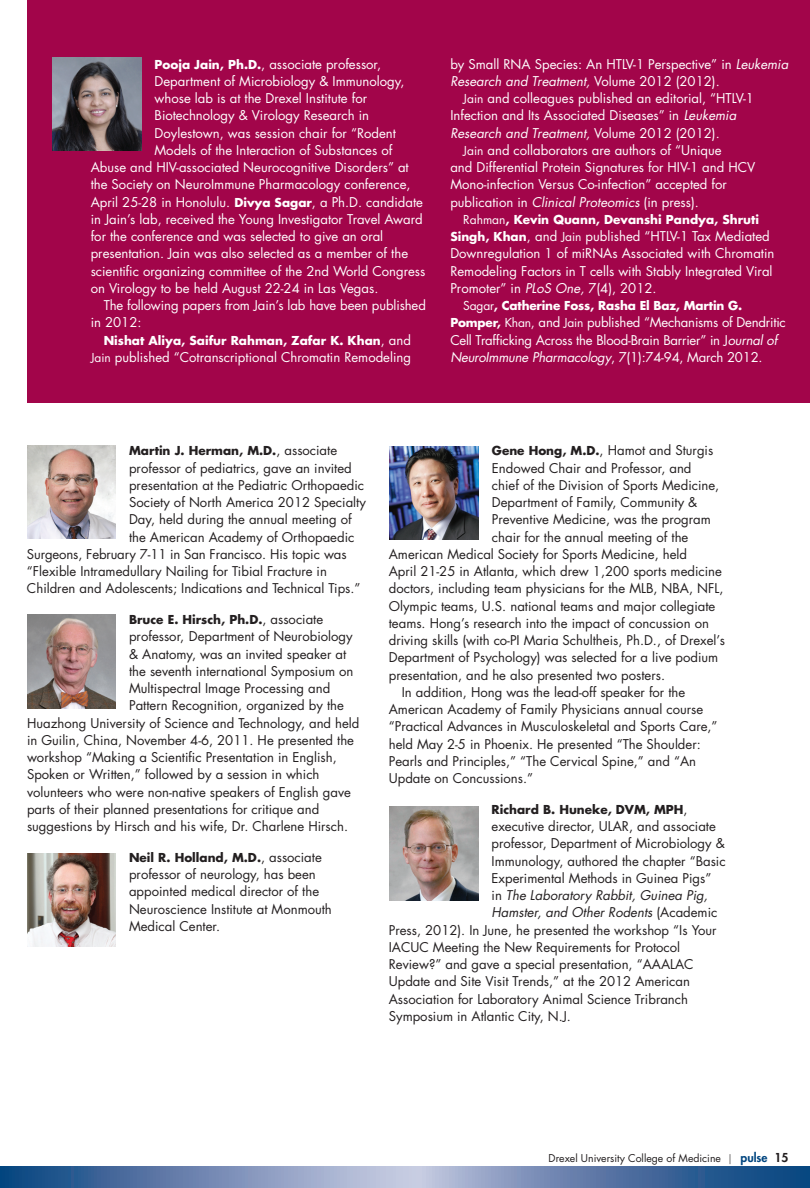
<style>
.page{position:relative;width:810px;height:1188px;background:#fff}
.page>*{position:absolute;margin:0;border:0;box-sizing:border-box;transform-origin:0 0}
.t1{font:13.2px/17.2px "Futura";color:#231f20}
.t2{font:13.2px/17.2px "Futura";color:#fff}
.t3{font:italic 13.2px "Futura";color:#fff}
.t4{font:italic 13.2px "Futura";color:#231f20}
.t5{font:700 12px "Futura";color:#fff}
.t6{font:700 12px "Futura";color:#231f20}
.t7{font:10.5px "Futura";color:#231f20}
.s1{font-weight:700;font-size:12px}
.s2{font-weight:400;font-size:13.2px}
.s3{font-size:12px}
.s4{font-style:italic}
.s5{font-style:normal}
.s6{font-weight:400}
.s7{font-family:"Miller Text"}
.s8{font-weight:800;font-size:12px;color:#01457f}
.s9{font-weight:800;font-size:12px}
</style>
<div class="page">
<svg style="left:0;top:1166px;width:810px;height:22px;background:#6481ad"></svg>
<img style="left:27px;top:445px;width:89px;height:94px">
<img style="left:27px;top:853px;width:89px;height:94px">
<img style="left:390px;top:446px;width:88px;height:94px">
<img style="left:390px;top:807px;width:88px;height:93px">
<img style="left:27px;top:615px;width:89px;height:93px">
<div style="left:27px;top:0;width:783px;height:403px;background:#a2054a"></div>
<img style="left:52px;top:57px;width:89px;height:94px">
<p class="t2" style="left:155px;top:55px;width:228px"><span class="s1">Pooja Jain, Ph.D.</span>, associate professor,</p>
<p class="t2" style="left:155px;top:73px;width:251px">Department of Microbiology &amp; Immunology,</p>
<p class="t2" style="left:155px;top:90px;width:214px">whose lab is at the Drexel Institute for</p>
<p class="t2" style="left:155px;top:107px;width:216px">Biotechnology &amp; Virology Research in</p>
<p class="t2" style="left:155px;top:124px;width:243px">Doylestown, was session chair for “Rodent</p>
<p class="t2" style="left:155px;top:142px;width:239px">Models of the Interaction of Substances of</p>
<p class="t2" style="left:91px;top:159px;width:320px">Abuse and HIV-associated Neurocognitive Disorders” at</p>
<p class="t2" style="left:91px;top:176px;width:321px">the Society on NeuroImmune Pharmacology conference,</p>
<p class="t2" style="left:91px;top:193px;width:334px">April 25-28 in Honolulu. <span class="s1">Divya Sagar</span>, a Ph.D. candidate</p>
<p class="t2" style="left:91px;top:211px;width:334px">in Jain’s lab, received the Young Investigator Travel Award</p>
<p class="t2" style="left:91px;top:228px;width:294px">for the conference and was selected to give an oral</p>
<p class="t2" style="left:91px;top:245px;width:319px">presentation. Jain was also selected as a member of the</p>
<p class="t2" style="left:91px;top:262px;width:336px">scientific organizing committee of the 2nd World Congress</p>
<p class="t2" style="left:91px;top:280px;width:289px">on Virology to be held August 22-24 in Las Vegas.</p>
<p class="t2" style="left:104px;top:297px;width:324px">The following papers from Jain’s lab have been published</p>
<p class="t2" style="left:91px;top:314px;width:52px">in 2012:</p>
<p class="t5" style="left:104px;top:332px;width:309px">Nishat Aliya, Saifur Rahman, Zafar K. Khan<span class="s2">, and</span></p>
<p class="t2" style="left:91px;top:349px;width:322px"><span class="s3">Jain</span> published “Cotranscriptional Chromatin Remodeling</p>
<p class="t2" style="left:450px;top:55px;width:339px">by Small RNA Species: An HTLV-1 Perspective” in <span class="s4">Leukemia</span></p>
<p class="t3" style="left:450px;top:73px;width:271px">Research and Treatment, <span class="s5">Volume 2012 (2012).</span></p>
<p class="t2" style="left:463px;top:90px;width:292px"><span class="s3">Jain</span> and colleagues published an editorial, “HTLV-1</p>
<p class="t2" style="left:450px;top:107px;width:287px">Infection and Its Associated Diseases” in <span class="s4">Leukemia</span></p>
<p class="t3" style="left:450px;top:124px;width:271px">Research and Treatment, <span class="s5">Volume 2012 (2012).</span></p>
<p class="t2" style="left:463px;top:142px;width:260px"><span class="s3">Jain</span> and collaborators are authors of “Unique</p>
<p class="t2" style="left:450px;top:159px;width:307px">and Differential Protein Signatures for HIV-1 and HCV</p>
<p class="t2" style="left:450px;top:176px;width:278px">Mono-infection Versus Co-infection” accepted for</p>
<p class="t2" style="left:450px;top:193px;width:250px">publication in <span class="s4">Clinical Proteomics</span> (in press).</p>
<p class="t5" style="left:463px;top:211px;width:297px"><span class="s6">Rahman</span>, Kevin Quann, Devanshi Pandya, Shruti</p>
<p class="t2" style="left:450px;top:228px;width:326px"><span class="s1">Singh, Khan</span>, and <span class="s3">Jain</span> published “HTLV-1 Tax Mediated Downregulation 1 of miRNAs Associated with Chromatin Remodeling Factors in T cells with Stably Integrated Viral Promoter” in <span class="s4">PLoS One,</span> 7(4), 2012.</p>
<p class="t5" style="left:463px;top:297px;width:280px"><span class="s6">Sagar</span>, Catherine Foss, Rasha El Baz, Martin G.</p>
<p class="t2" style="left:450px;top:314px;width:337px"><span class="s1">Pomper,</span> <span class="s3">Khan</span>, and <span class="s3">Jain</span> published “Mechanisms of Dendritic<br>Cell Trafficking Across the Blood-Brain Barrier” in J<span class="s4">ournal of<br>NeuroImmune Pharmacology</span>, 7(1):74-94, March 2012.</p>
<p class="t6" style="left:129px;top:443px;width:210px">Martin J. Herman, M.D.<span class="s2">, associate</span></p>
<p class="t1" style="left:129px;top:459px;width:224px">professor of pediatrics, gave an invited</p>
<p class="t1" style="left:129px;top:477px;width:237px">presentation at the Pediatric Orthopaedic</p>
<p class="t1" style="left:129px;top:494px;width:238px">Society of North America 2012 Specialty</p>
<p class="t1" style="left:129px;top:511px;width:224px">Day, held during the annual meeting of</p>
<p class="t1" style="left:129px;top:528px;width:227px">the American Academy of Orthopaedic</p>
<p class="t1" style="left:27px;top:546px;width:321px">Surgeons, February 7-11 in San Francisco. His topic was</p>
<p class="t1" style="left:27px;top:563px;width:302px">“Flexible Intramedullary Nailing for Tibial Fracture in</p>
<p class="t1" style="left:27px;top:580px;width:335px">Children and Adolescents; Indications and Technical Tips.”</p>
<p class="t6" style="left:129px;top:611px;width:196px">Bruce E. Hirsch, Ph.D.<span class="s2">, associate</span></p>
<p class="t1" style="left:129px;top:628px;width:225px">professor, Department of Neurobiology</p>
<p class="t1" style="left:129px;top:645px;width:219px">&amp; Anatomy, was an invited speaker at</p>
<p class="t1" style="left:129px;top:663px;width:226px">the seventh international Symposium on</p>
<p class="t1" style="left:129px;top:680px;width:203px">Multispectral Image Processing and</p>
<p class="t1" style="left:129px;top:697px;width:216px">Pattern Recognition, organized by the</p>
<p class="t1" style="left:27px;top:714px;width:334px">Huazhong University of Science and Technology, and held</p>
<p class="t1" style="left:27px;top:732px;width:329px">in Guilin, China, November 4-6, 2011. He presented the</p>
<p class="t1" style="left:27px;top:749px;width:311px">workshop “Making a Scientific Presentation in English,</p>
<p class="t1" style="left:27px;top:766px;width:294px">Spoken or Written,” followed by a session in which</p>
<p class="t1" style="left:27px;top:783px;width:326px">volunteers who were non-native speakers of English gave</p>
<p class="t1" style="left:27px;top:800px;width:294px">parts of their planned presentations for critique and</p>
<p class="t1" style="left:27px;top:818px;width:323px">suggestions by Hirsch and his wife, Dr. Charlene Hirsch.</p>
<p class="t6" style="left:129px;top:849px;width:194px">Neil R. Holland, M.D.<span class="s2">, associate</span></p>
<p class="t1" style="left:129px;top:866px;width:204px">professor of neurology, has been appointed medical director of the<br>Neuroscience Institute at Monmouth<br>Medical Center.</p>
<p class="t1" style="left:492px;top:442px;width:223px"><span class="s1">Gene Hong, M.D.</span>, Hamot and Sturgis</p>
<p class="t1" style="left:492px;top:459px;width:201px">Endowed Chair and Professor, and</p>
<p class="t1" style="left:492px;top:477px;width:229px">chief of the Division of Sports Medicine,</p>
<p class="t1" style="left:492px;top:494px;width:207px">Department of Family, Community &amp;</p>
<p class="t1" style="left:492px;top:511px;width:221px">Preventive Medicine, was the program</p>
<p class="t1" style="left:492px;top:528px;width:198px">chair for the annual meeting of the</p>
<p class="t1" style="left:389px;top:546px;width:300px">American Medical Society for Sports Medicine, held</p>
<p class="t1" style="left:389px;top:563px;width:335px">April 21-25 in Atlanta, which drew 1,200 sports medicine</p>
<p class="t1" style="left:389px;top:580px;width:336px">doctors, including team physicians for the MLB, NBA, NFL,</p>
<p class="t1" style="left:389px;top:597px;width:328px">Olympic teams, U.S. national teams and major collegiate</p>
<p class="t1" style="left:389px;top:614px;width:322px">teams. Hong’s research into the impact of concussion on</p>
<p class="t1" style="left:389px;top:632px;width:338px">driving skills (with co-PI Maria Schultheis, Ph.D., of Drexel’s</p>
<p class="t1" style="left:389px;top:649px;width:331px">Department of Psychology) was selected for a live podium</p>
<p class="t1" style="left:389px;top:666px;width:278px">presentation, and he also presented two posters.</p>
<p class="t1" style="left:402px;top:683px;width:285px">In addition, Hong was the lead-off speaker for the</p>
<p class="t1" style="left:389px;top:701px;width:316px">American Academy of Family Physicians annual course</p>
<p class="t1" style="left:389px;top:718px;width:330px">“Practical Advances in Musculoskeletal and Sports Care,”</p>
<p class="t1" style="left:389px;top:735px;width:313px">held May 2-5 in Phoenix. He presented “The Shoulder:</p>
<p class="t1" style="left:389px;top:752px;width:309px">Pearls and Principles,” “The Cervical Spine,” and “An</p>
<p class="t1" style="left:389px;top:770px;width:146px">Update on Concussions.”</p>
<p class="t6" style="left:492px;top:801px;width:174px">Richard B. Huneke, DVM, MPH</p>
<p class="t1" style="left:684px;top:801px;width:6px">,</p>
<p class="t1" style="left:492px;top:818px;width:226px">executive director, ULAR, and associate</p>
<p class="t1" style="left:492px;top:835px;width:235px">professor, Department of Microbiology &amp;</p>
<p class="t1" style="left:492px;top:852px;width:236px">Immunology, authored the chapter “Basic</p>
<p class="t1" style="left:492px;top:870px;width:221px">Experimental Methods in Guinea Pigs”</p>
<p class="t4" style="left:492px;top:887px;width:218px"><span class="s5">in</span> The Laboratory Rabbit, Guinea Pig,</p>
<p class="t4" style="left:492px;top:904px;width:227px">Hamster, and Other Rodents <span class="s5">(Academic</span></p>
<p class="t1" style="left:389px;top:921px;width:329px">Press, 2012). In June, he presented the workshop “Is Your</p>
<p class="t1" style="left:389px;top:939px;width:293px">IACUC Meeting the New Requirements for Protocol</p>
<p class="t1" style="left:389px;top:956px;width:306px">Review?” and gave a special presentation, “AAALAC</p>
<p class="t1" style="left:389px;top:973px;width:303px">Update and Site Visit Trends,” at the 2012 American</p>
<p class="t1" style="left:389px;top:990px;width:301px">Association for Laboratory Animal Science Tribranch</p>
<p class="t1" style="left:389px;top:1007px;width:184px">Symposium in Atlantic City, N.J.</p>
<p class="t7" style="left:549px;top:1151px;width:241px">Drexel University College of Medicine <span class="s7">|</span> <span class="s8">pulse</span> <span class="s9">15</span></p>
</div>
